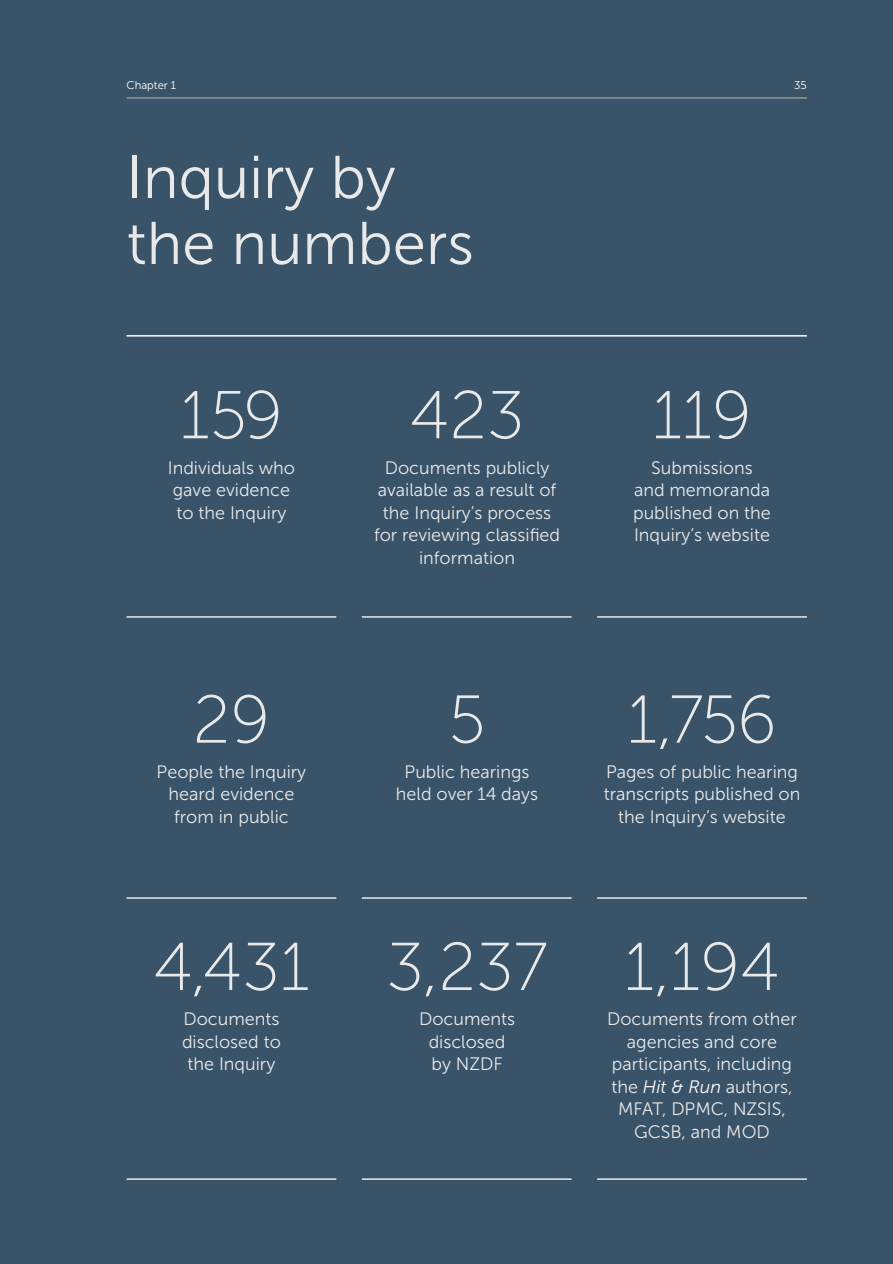
<style>
.page{position:relative;width:893px;height:1264px;background:#fff}
.page>*{position:absolute;margin:0;border:0;box-sizing:border-box;transform-origin:0 0}
.t1{font:67.5px "Museo Sans 100";color:#e9e9e9}
.t2{font:60px/66px "Museo Sans 300";color:#e9e9e9}
.t3{font:18px/22.5px "Museo Sans 300";color:#e9e9e9;text-align:center}
.t4{font:11.25px "Museo Sans 300";color:#fff}
.s1{font-style:italic;color:#fff}
</style>
<div class="page">
<div style="left:0;top:0;width:893px;height:1263px;background:#395369"></div>
<hr style="left:127px;top:98px;width:680px;height:1px;background:#c8b99a">
<hr style="left:127px;top:616px;width:209px;height:1px;background:#e9e9e9">
<hr style="left:362px;top:616px;width:210px;height:1px;background:#e9e9e9">
<hr style="left:597px;top:616px;width:210px;height:1px;background:#e9e9e9">
<hr style="left:127px;top:1178px;width:209px;height:1px;background:#e9e9e9">
<hr style="left:362px;top:1178px;width:210px;height:1px;background:#e9e9e9">
<hr style="left:597px;top:1178px;width:210px;height:1px;background:#e9e9e9">
<hr style="left:127px;top:897px;width:209px;height:1px;background:#e9e9e9">
<hr style="left:362px;top:897px;width:210px;height:1px;background:#e9e9e9">
<hr style="left:597px;top:897px;width:210px;height:1px;background:#e9e9e9">
<hr style="left:127px;top:335px;width:680px;height:1px;background:#fff">
<p class="t4" style="left:127px;top:79px;width:51px">Chapter 1</p>
<p class="t4" style="left:794px;top:79px;width:14px">35</p>
<h2 class="t2" style="left:127px;top:145px;width:349px">Inquiry by the numbers</h2>
<h1 class="t1" style="left:180px;top:379px;width:105px">159</h1>
<p class="t3" style="left:168px;top:456px;width:129px;text-align:left">Individuals who gave evidence to the Inquiry</p>
<h1 class="t1" style="left:410px;top:379px;width:116px">423</h1>
<p class="t3" style="left:374px;top:456px;width:188px">Documents publicly available as a result of the Inquiry’s process for reviewing classified information</p>
<h1 class="t1" style="left:652px;top:379px;width:101px">119</h1>
<p class="t3" style="left:633px;top:456px;width:139px">Submissions<br>and memoranda published on the<br>Inquiry’s website</p>
<h1 class="t1" style="left:193px;top:683px;width:79px">29</h1>
<p class="t3" style="left:157px;top:760px;width:151px">People the Inquiry heard evidence from in public</p>
<h1 class="t1" style="left:153px;top:930px;width:158px">4,431</h1>
<p class="t3" style="left:182px;top:1007px;width:100px">Documents disclosed to the Inquiry</p>
<h1 class="t1" style="left:448px;top:683px;width:39px">5</h1>
<p class="t3" style="left:396px;top:760px;width:144px">Public hearings held over 14 days</p>
<h1 class="t1" style="left:386px;top:930px;width:163px">3,237</h1>
<p class="t3" style="left:419px;top:1007px;width:98px">Documents disclosed by NZDF</p>
<h1 class="t1" style="left:627px;top:683px;width:151px">1,756</h1>
<p class="t3" style="left:604px;top:760px;width:198px">Pages of public hearing transcripts published on the Inquiry’s website</p>
<h1 class="t1" style="left:624px;top:930px;width:157px">1,194</h1>
<p class="t3" style="left:607px;top:1007px;width:191px">Documents from other agencies and core participants, including the <span class="s1">Hit &amp; Run</span> authors,<br>MFAT, DPMC, NZSIS,<br>GCSB, and MOD</p>
</div>
